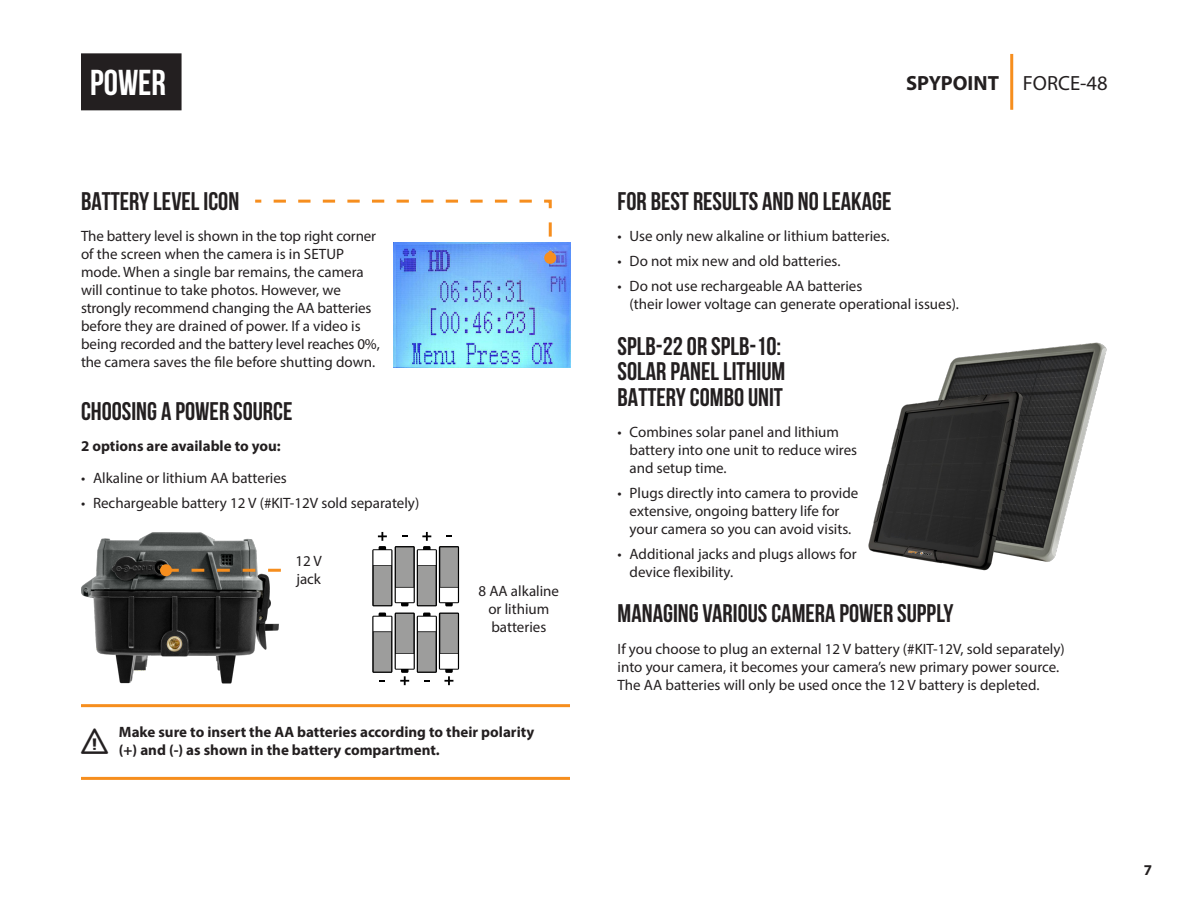
<style>
.page{position:relative;width:1188px;height:918px;background:#fff}
.page>*{position:absolute;margin:0;border:0;box-sizing:border-box;transform-origin:0 0}
.TABLE_DES_MATIÈRES{font:700 36px "Bebas Neue";color:#fff}
.TITRE{font:700 25.5px/25.5px "Bebas Neue";color:#231f20}
.t1{font:700 20.55px "Myriad Pro";color:#231f20}
.TEXTE_COURANT{font:15px/18px "Myriad Pro";color:#231f20}
.TEXTE_COURANT-2{font:700 15px/18px "Myriad Pro";color:#231f20}
.s1{font-weight:400}
</style>
<div class="page">
<hr style="left:1010px;top:54px;width:3px;height:56px;background:#f68e1e">
<hr style="left:81px;top:704px;width:489px;height:3px;background:#f68e1e">
<hr style="left:81px;top:777px;width:489px;height:3px;background:#f68e1e">
<svg style="left:372px;top:613px;width:87px;height:72px"></svg>
<svg style="left:372px;top:532px;width:87px;height:74px"></svg>
<img style="left:81px;top:532px;width:200px;height:152px">
<svg style="left:172px;top:569px;width:109px;height:3px"></svg>
<div style="left:160px;top:564px;width:12px;height:12px;background:#f68e1e;border-radius:50%"></div>
<img style="left:941px;top:342px;width:166px;height:220px">
<img style="left:868px;top:392px;width:154px;height:179px">
<div style="left:81px;top:53px;width:101px;height:57px;background:#231f20"></div>
<img style="left:394px;top:242px;width:176px;height:126px">
<svg style="left:255px;top:199px;width:298px;height:62px"></svg>
<div style="left:544px;top:252px;width:12px;height:12px;background:#f68e1e;border-radius:50%"></div>
<p class="TABLE_DES_MATIÈRES" style="left:90px;top:63px;width:77px">POWER</p>
<p class="TITRE" style="left:81px;top:188px;width:160px">BATTERY LEVEL ICON</p>
<p class="TEXTE_COURANT" style="left:81px;top:227px;width:300px">The battery level is shown in the top right corner of the screen when the camera is in SETUP mode. When a single bar remains, the camera will continue to take photos. However, we strongly recommend changing the AA batteries before they are drained of power. If a video is being recorded and the battery level reaches 0%, the camera saves the file before shutting down.</p>
<p class="TITRE" style="left:81px;top:398px;width:213px">CHOOSING A POWER SOURCE</p>
<p class="TEXTE_COURANT-2" style="left:81px;top:437px;width:201px">2 options are available to you:</p>
<p class="TEXTE_COURANT" style="left:81px;top:469px;width:207px">• Alkaline or lithium AA batteries</p>
<p class="TEXTE_COURANT" style="left:81px;top:493px;width:340px">• Rechargeable battery 12 V (#KIT-12V sold separately)</p>
<p class="TEXTE_COURANT" style="left:295px;top:552px;width:28px">12 V jack</p>
<p class="TEXTE_COURANT" style="left:479px;top:582px;width:82px;text-align:center">8 AA alkaline or lithium batteries</p>
<p class="TEXTE_COURANT-2" style="left:119px;top:723px;width:417px">Make sure to insert the AA batteries according to their polarity (+) and (-) as shown in the battery compartment.</p>
<h3 class="t1" style="left:906px;top:69px;width:203px">SPYPOINT <span class="s1">FORCE-48</span></h3>
<p class="TITRE" style="left:618px;top:188px;width:275px">FOR BEST RESULTS AND NO LEAKAGE</p>
<p class="TEXTE_COURANT" style="left:618px;top:227px;width:274px">• Use only new alkaline or lithium batteries.</p>
<p class="TEXTE_COURANT" style="left:618px;top:252px;width:224px">• Do not mix new and old batteries.</p>
<p class="TEXTE_COURANT" style="left:630px;top:277px;width:331px;text-indent:-12px">• Do not use rechargeable AA batteries<br>(their lower voltage can generate operational issues).</p>
<p class="TITRE" style="left:618px;top:333px;width:169px">SPLB-22 OR SPLB-10:<br>SOLAR PANEL LITHIUM<br>BATTERY COMBO UNIT</p>
<p class="TEXTE_COURANT" style="left:630px;top:423px;width:229px;text-indent:-12px">• Combines solar panel and lithium battery into one unit to reduce wires and setup time.</p>
<p class="TEXTE_COURANT" style="left:618px;top:484px;width:242px;text-align:center">• Plugs directly into camera to provide extensive, ongoing battery life for your camera so you can avoid visits.</p>
<p class="TEXTE_COURANT" style="left:630px;top:544px;width:229px;text-indent:-12px">• Additional jacks and plugs allows for device flexibility.</p>
<p class="TITRE" style="left:618px;top:601px;width:337px">MANAGING VARIOUS CAMERA POWER SUPPLY</p>
<p class="TEXTE_COURANT" style="left:618px;top:640px;width:449px">If you choose to plug an external 12 V battery (#KIT-12V, sold separately) into your camera, it becomes your camera’s new primary power source.<br>The AA batteries will only be used once the 12 V battery is depleted.</p>
<p class="TEXTE_COURANT-2" style="left:1144px;top:861px;width:10px">7</p>
</div>
